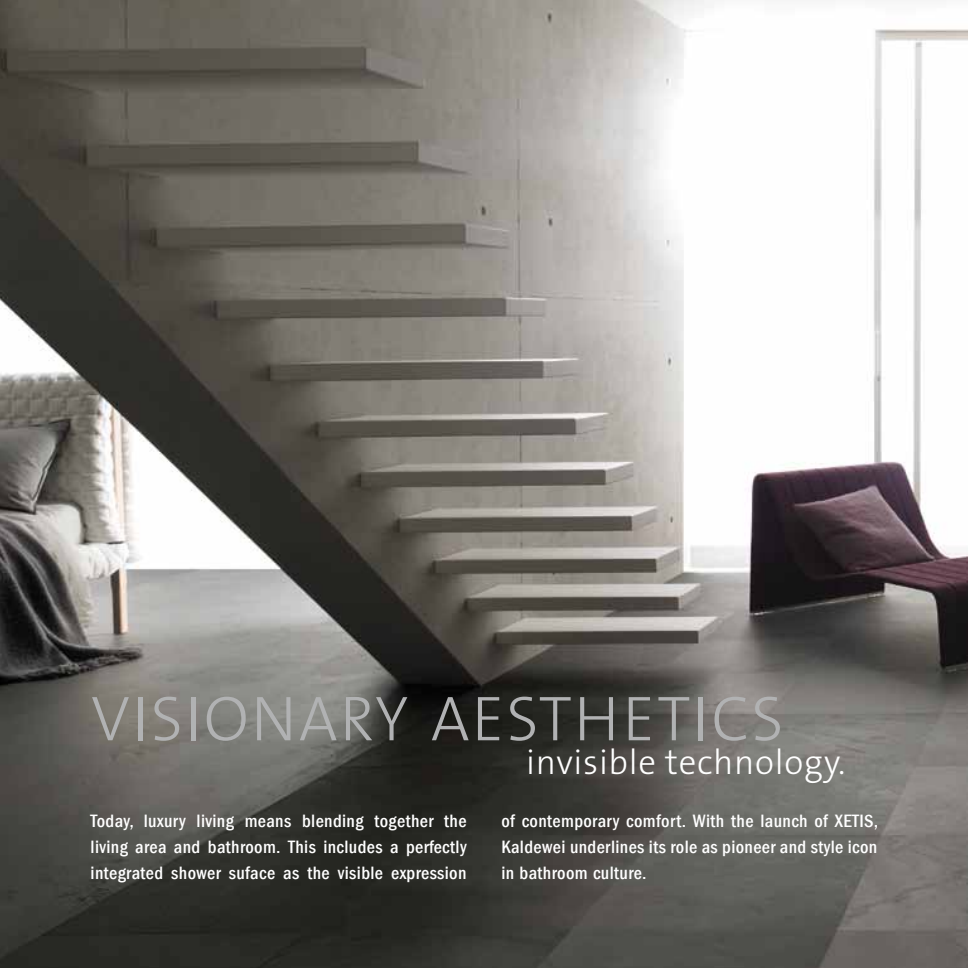
<style>
.page{position:relative;width:968px;height:968px;background:#fff}
.page>*{position:absolute;margin:0;border:0;box-sizing:border-box;transform-origin:0 0}
.t1{font:63.88px "The Sans LP3 Lig";letter-spacing:.035em;color:#b1b2b3}
.t2{font:35px "The Sans LP3 Lig";letter-spacing:.02em;color:#fff}
.t3{font:500 condensed 18.38px/26.2px "Franklin Gothic LT Com";letter-spacing:.02em;color:#fff;text-align:justify}
</style>
<div class="page">
<img style="left:0;top:0;width:967px;height:967px">
<h1 class="t1" style="left:91px;top:677px;width:486px">VISIONARY AESTHET</h1>
<h1 class="t1" style="left:692px;top:677px;width:92px">ICS</h1>
<h2 class="t2" style="left:526px;top:740px;width:321px">invisible technology.</h2>
<p class="t3" style="left:91px;top:807px;width:377px">Today, luxury living means blending together the living area and bathroom. This includes a perfectly integrated shower suface as the visible expression</p>
<p class="t3" style="left:501px;top:807px;width:378px">of contemporary comfort. With the launch of XETIS, Kaldewei underlines its role as pioneer and style icon in bathroom culture.</p>
</div>
